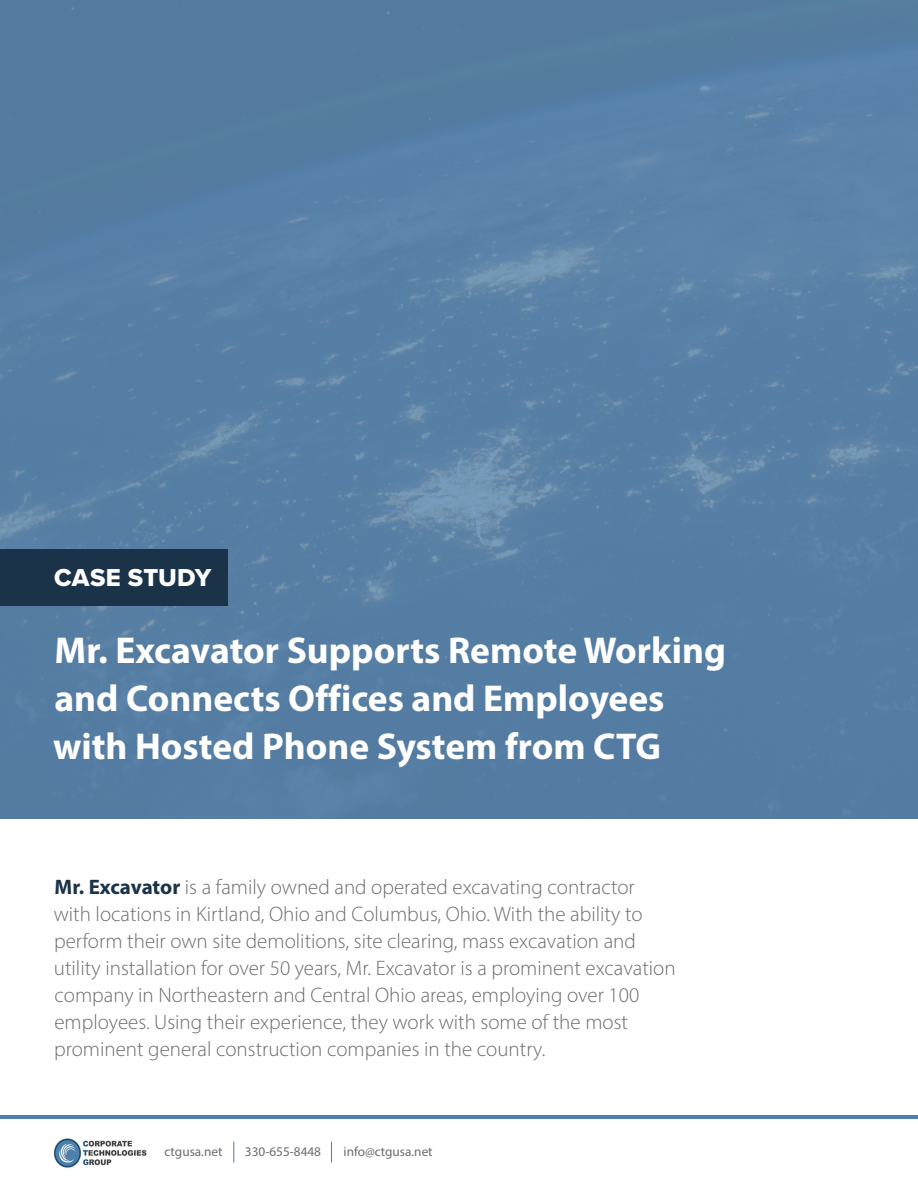
<style>
.page{position:relative;width:918px;height:1188px;background:#fff}
.page>*{position:absolute;margin:0;border:0;box-sizing:border-box;transform-origin:0 0}
.t1{font:700 37.5px/48px "Myriad Pro";color:#fff}
.t2{font:25.35px "Proxima Nova Extrabld";letter-spacing:.005em;color:#fff}
.t3{font:300 21px/27px "Myriad Pro";color:#6c6d70}
.t4{font:13.2px "Myriad Pro";color:#6c6d70}
.s1{font-weight:700;color:#1a3349}
</style>
<div class="page">
<div style="left:0;top:0;width:918px;height:818px;background:#567ea5"></div>
<hr style="left:0;top:1115px;width:918px;height:4px;background:#4d80af">
<svg style="left:233px;top:1142px;width:1px;height:20px"></svg>
<svg style="left:331px;top:1142px;width:1px;height:20px"></svg>
<img style="left:53px;top:1138px;width:94px;height:30px">
<div style="left:0;top:549px;width:227px;height:56px;background:#1a3349"></div>
<p class="t2" style="left:54px;top:558px;width:159px">CASE STUDY</p>
<p class="t1" style="left:53px;top:625px;width:674px">Mr. Excavator Supports Remote Working and Connects Offices and Employees with Hosted Phone System from CTG</p>
<p class="t3" style="left:54px;top:873px;width:624px"><span class="s1">Mr. Excavator</span> is a family owned and operated excavating contractor with locations in Kirtland, Ohio and Columbus, Ohio. With the ability to perform their own site demolitions, site clearing, mass excavation and utility installation for over 50 years, Mr. Excavator is a prominent excavation company in Northeastern and Central Ohio areas, employing over 100 employees. Using their experience, they work with some of the most prominent general construction companies in the country.</p>
<p class="t4" style="left:165px;top:1143px;width:59px">ctgusa.net</p>
<p class="t4" style="left:245px;top:1143px;width:78px">330-655-8448</p>
<p class="t4" style="left:344px;top:1143px;width:91px">info@ctgusa.net</p>
</div>
